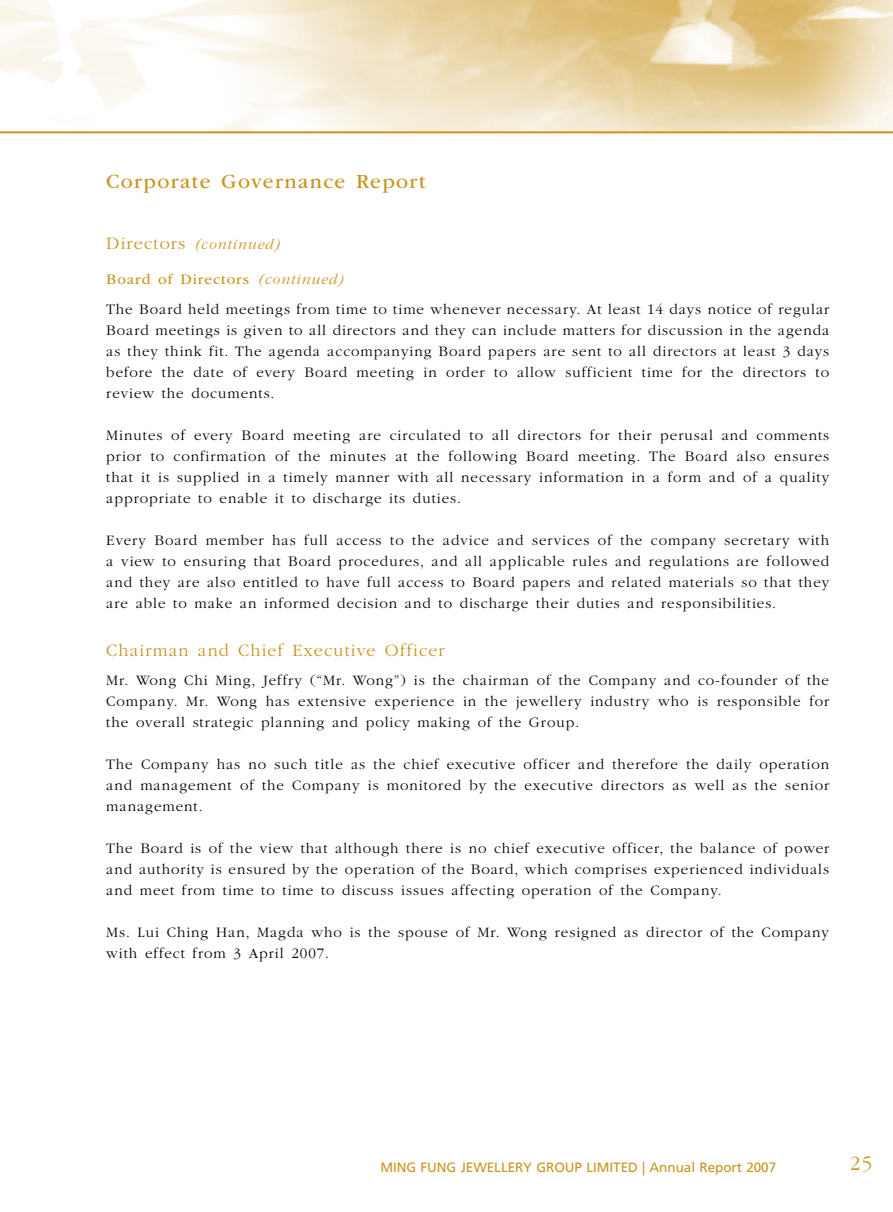
<style>
.page{position:relative;width:893px;height:1212px;background:#fff}
.page>*{position:absolute;margin:0;border:0;box-sizing:border-box;transform-origin:0 0}
.t1{font:21px "ITC Garamond Std";letter-spacing:.065em;color:#c9941f}
.t2{font:300 21px "ITC Garamond Std";color:#c9941f}
.t3{font:300 18px "ITC Garamond Std";letter-spacing:.065em;color:#c9941f}
.t4{font:300 15px/21px "ITC Garamond Std";letter-spacing:.065em;color:#000;text-align:justify}
.t5{font:italic 300 15px "ITC Garamond Std";letter-spacing:.055em;color:#c9941f}
.t6{font:13.5px "Frutiger LT Std";letter-spacing:-.005em;color:#c9941f}
.s1{font-style:normal;font-size:18px}
.s2{font-weight:400;color:#c9941f}
.s3{font-style:italic;color:#c9941f}
</style>
<div class="page">
<img style="left:0;top:0;width:893px;height:131px">
<hr style="left:0;top:131px;width:893px;height:2px;background:#c9941f">
<p class="t1" style="left:106px;top:169px;width:321px">Corporate Governance Report</p>
<p class="t5" style="left:106px;top:236px;width:175px"><span class="s1">Directors</span> (continued)</p>
<p class="t4" style="left:106px;top:265px;width:724px;line-height:29.5px"><span class="s2">Board of Directors</span> <span class="s3">(continued)<br></span>The Board held meetings from time to time whenever necessary. At least 14 days notice of regular</p>
<p class="t4" style="left:106px;top:320px;width:724px">Board meetings is given to all directors and they can include matters for discussion in the agenda as they think fit. The agenda accompanying Board papers are sent to all directors at least 3 days before the date of every Board meeting in order to allow sufficient time for the directors to review the documents.</p>
<p class="t4" style="left:106px;top:425px;width:724px">Minutes of every Board meeting are circulated to all directors for their perusal and comments prior to confirmation of the minutes at the following Board meeting. The Board also ensures that it is supplied in a timely manner with all necessary information in a form and of a quality appropriate to enable it to discharge its duties.</p>
<p class="t4" style="left:106px;top:530px;width:724px">Every Board member has full access to the advice and services of the company secretary with a view to ensuring that Board procedures, and all applicable rules and regulations are followed and they are also entitled to have full access to Board papers and related materials so that they are able to make an informed decision and to discharge their duties and responsibilities.</p>
<p class="t3" style="left:106px;top:640px;width:340px">Chairman and Chief Executive Officer</p>
<p class="t4" style="left:106px;top:670px;width:724px">Mr. Wong Chi Ming, Jeffry (“Mr. Wong”) is the chairman of the Company and co-founder of the Company. Mr. Wong has extensive experience in the jewellery industry who is responsible for the overall strategic planning and policy making of the Group.</p>
<p class="t4" style="left:106px;top:754px;width:724px">The Company has no such title as the chief executive officer and therefore the daily operation and management of the Company is monitored by the executive directors as well as the senior management.</p>
<p class="t4" style="left:106px;top:838px;width:724px">The Board is of the view that although there is no chief executive officer, the balance of power and authority is ensured by the operation of the Board, which comprises experienced individuals and meet from time to time to discuss issues affecting operation of the Company.</p>
<p class="t4" style="left:106px;top:922px;width:724px">Ms. Lui Ching Han, Magda who is the spouse of Mr. Wong resigned as director of the Company with effect from 3 April 2007.</p>
<p class="t6" style="left:380px;top:1159px;width:397px">MING FUNG JEWELLERY GROUP LIMITED | Annual Report 2007</p>
<p class="t2" style="left:850px;top:1152px;width:24px">25</p>
</div>
